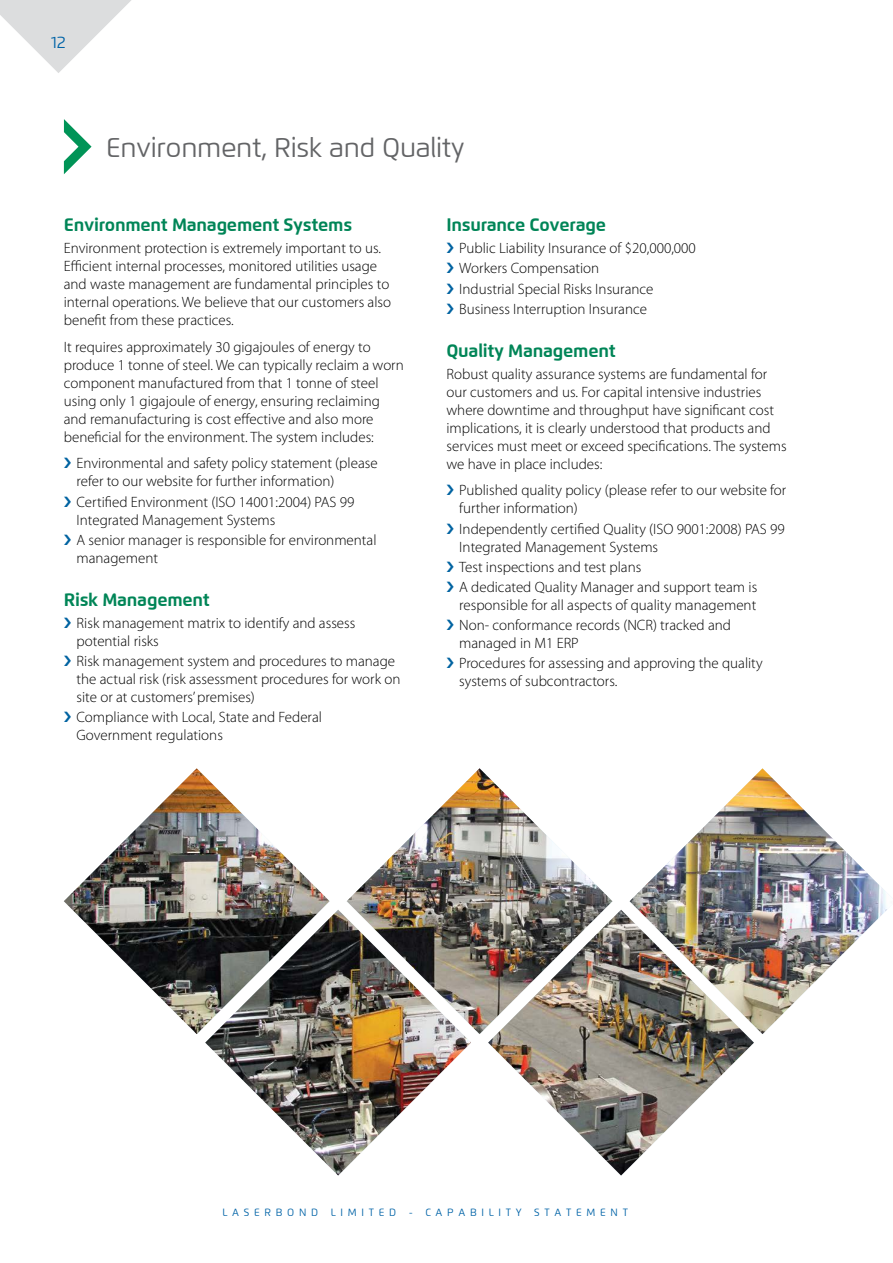
<style>
.page{position:relative;width:893px;height:1263px;background:#fff}
.page>*{position:absolute;margin:0;border:0;box-sizing:border-box;transform-origin:0 0}
.t1{font:27px "Flexo";letter-spacing:-.015em;color:#636466}
.t2{font:700 18px "Flexo";letter-spacing:-.015em;color:#008557}
.t3{font:16.5px "Flexo";color:#0063a7}
.t4{font:300 15px/18px "Myriad Pro";color:#000}
.t5{font:10.5px "Flexo";letter-spacing:.45em;color:#0063a7}
</style>
<div class="page">
<svg style="left:64px;top:119px;width:28px;height:55px"></svg>
<img style="left:64px;top:768px;width:823px;height:407px">
<svg style="left:0;top:0;width:131px;height:73px"></svg>
<p class="t3" style="left:51px;top:32px;width:16px">12</p>
<h1 class="t1" style="left:106px;top:132px;width:360px">Environment, Risk and Quality</h1>
<p class="t2" style="left:64px;top:214px;width:290px">Environment Management Systems</p>
<p class="t4" style="left:64px;top:239px;width:329px">Environment protection is extremely important to us.<br>Efficient internal processes, monitored utilities usage and waste management are fundamental principles to internal operations. We believe that our customers also benefit from these practices.</p>
<p class="t4" style="left:64px;top:338px;width:342px">It requires approximately 30 gigajoules of energy to produce 1 tonne of steel. We can typically reclaim a worn component manufactured from that 1 tonne of steel using only 1 gigajoule of energy, ensuring reclaiming and remanufacturing is cost effective and also more beneficial for the environment. The system includes:</p>
<p class="t4" style="left:77px;top:454px;width:303px">Environmental and safety policy statement (please refer to our website for further information)</p>
<p class="t4" style="left:77px;top:492px;width:279px">Certified Environment (ISO 14001:2004) PAS 99<br>Integrated Management Systems</p>
<p class="t4" style="left:76px;top:530px;width:302px">A senior manager is responsible for environmental management</p>
<p class="t2" style="left:64px;top:588px;width:148px">Risk Management</p>
<p class="t4" style="left:77px;top:614px;width:280px">Risk management matrix to identify and assess potential risks</p>
<p class="t4" style="left:77px;top:652px;width:325px">Risk management system and procedures to manage the actual risk (risk assessment procedures for work on site or at customers’ premises)</p>
<p class="t4" style="left:76px;top:708px;width:247px">Compliance with Local, State and Federal<br>Government regulations</p>
<p class="t2" style="left:446px;top:214px;width:161px">Insurance Coverage</p>
<p class="t4" style="left:459px;top:238px;width:238px;line-height:20.1px">Public Liability Insurance of $20,000,000<br>Workers Compensation<br>Industrial Special Risks Insurance Business Interruption Insurance</p>
<p class="t2" style="left:446px;top:339px;width:171px">Quality Management</p>
<p class="t4" style="left:446px;top:365px;width:342px">Robust quality assurance systems are fundamental for our customers and us. For capital intensive industries where downtime and throughput have significant cost implications, it is clearly understood that products and services must meet or exceed specifications. The systems we have in place includes:</p>
<p class="t4" style="left:459px;top:481px;width:329px">Published quality policy (please refer to our website for further information)</p>
<p class="t4" style="left:459px;top:519px;width:327px">Independently certified Quality (ISO 9001:2008) PAS 99<br>Integrated Management Systems</p>
<p class="t4" style="left:459px;top:556px;width:300px;line-height:20.1px">Test inspections and test plans<br>A dedicated Quality Manager and support team is</p>
<p class="t4" style="left:459px;top:595px;width:299px;line-height:20.1px">responsible for all aspects of quality management<br>Non- conformance records (NCR) tracked and</p>
<p class="t4" style="left:459px;top:633px;width:305px;line-height:20.1px">managed in M1 ERP<br>Procedures for assessing and approving the quality</p>
<p class="t4" style="left:459px;top:672px;width:160px">systems of subcontractors.</p>
<p class="t5" style="left:222px;top:1206px;width:407px">LASERBOND LIMITED - CAPABILITY STATEMENT</p>
</div>
